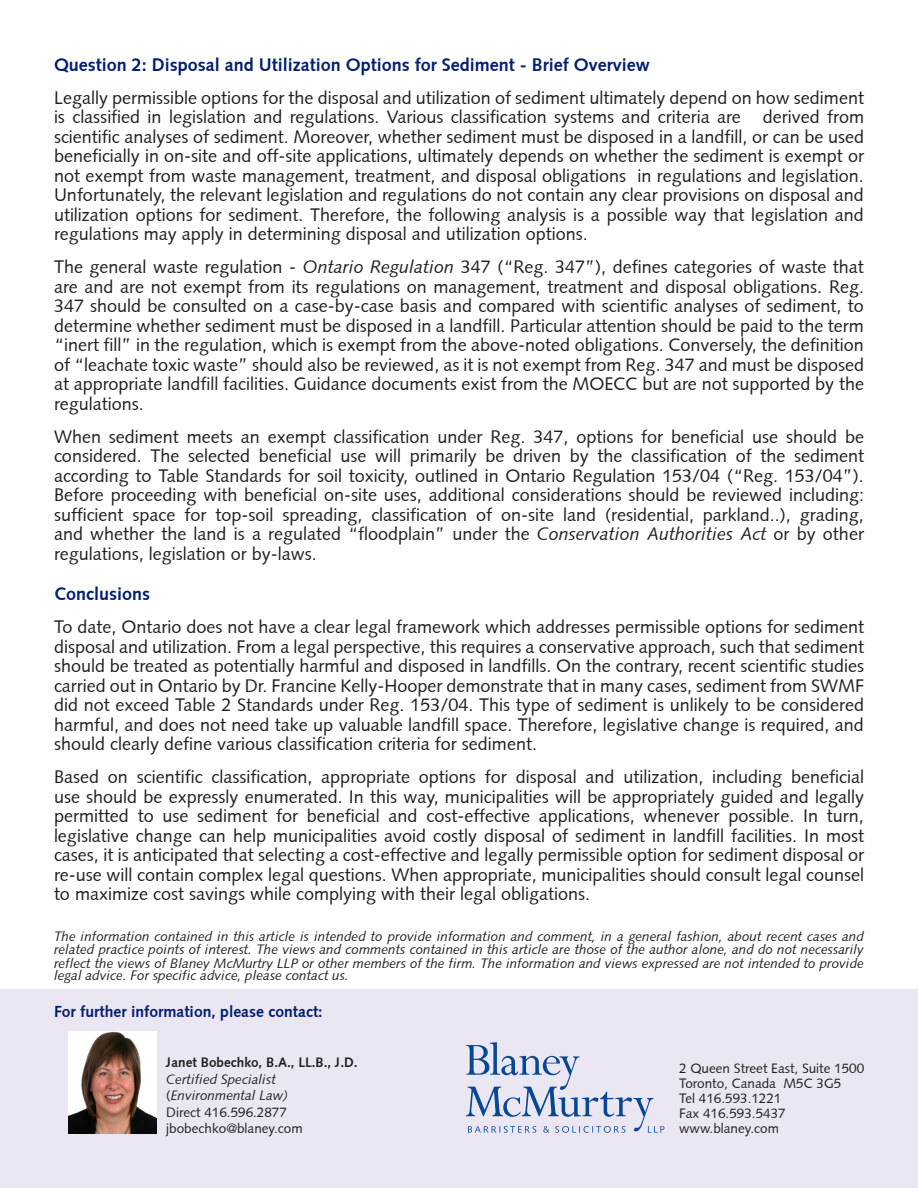
<style>
.page{position:relative;width:918px;height:1188px;background:#fff}
.page>*{position:absolute;margin:0;border:0;box-sizing:border-box;transform-origin:0 0}
.Paragraph{font:18px/19.5px "Syntax Roman";color:#231f20;text-align:justify}
.Heading_2{font:700 18px "Syntax Roman";color:#001e71}
.Contacts_Heading{font:700 15.75px "Syntax Roman";color:#001e71}
.Paragraph-2{font:italic 13.5px/13.5px "Syntax Roman";color:#231f20;text-align:justify}
.Contacts_Details{font:13.5px "Syntax Roman";color:#231f20}
.Contacts_Details-2{font:italic 13.5px "Syntax Roman";color:#231f20}
.Contacts_Name{font:700 13.5px "Syntax Roman";color:#231f20}
.s1{font-style:italic}
.s2{font-style:normal}
</style>
<div class="page">
<div style="left:0;top:989px;width:918px;height:199px;background:#ebe7f2"></div>
<svg style="left:466px;top:1042px;width:198px;height:91px"></svg>
<img style="left:69px;top:1031px;width:88px;height:102px">
<p class="Heading_2" style="left:54px;top:54px;width:597px">Question 2: Disposal and Utilization Options for Sediment - Brief Overview</p>
<p class="Paragraph" style="left:54px;top:88px;width:812px">Legally permissible options for the disposal and utilization of sediment ultimately depend on how sediment is classified in legislation and regulations. Various classification systems and criteria are derived from scientific analyses of sediment. Moreover, whether sediment must be disposed in a landfill, or can be used beneficially in on-site and off-site applications, ultimately depends on whether the sediment is exempt or not exempt from waste management, treatment, and disposal obligations in regulations and legislation.<br>Unfortunately, the relevant legislation and regulations do not contain any clear provisions on disposal and utilization options for sediment. Therefore, the following analysis is a possible way that legislation and regulations may apply in determining disposal and utilization options.</p>
<p class="Paragraph" style="left:54px;top:257px;width:812px">The general waste regulation - <span class="s1">Ontario Regulation</span> 347 (“Reg. 347”), defines categories of waste that are and are not exempt from its regulations on management, treatment and disposal obligations. Reg.<br>347 should be consulted on a case-by-case basis and compared with scientific analyses of sediment, to determine whether sediment must be disposed in a landfill. Particular attention should be paid to the term “inert fill” in the regulation, which is exempt from the above-noted obligations. Conversely, the definition of “leachate toxic waste” should also be reviewed, as it is not exempt from Reg. 347 and must be disposed at appropriate landfill facilities. Guidance documents exist from the MOECC but are not supported by the regulations.</p>
<p class="Paragraph" style="left:54px;top:427px;width:812px">When sediment meets an exempt classification under Reg. 347, options for beneficial use should be considered. The selected beneficial use will primarily be driven by the classification of the sediment according to Table Standards for soil toxicity, outlined in Ontario Regulation 153/04 (“Reg. 153/04”).<br>Before proceeding with beneficial on-site uses, additional considerations should be reviewed including: sufficient space for top-soil spreading, classification of on-site land (residential, parkland..), grading, and whether the land is a regulated “floodplain” under the <span class="s1">Conservation Authorities Act</span> or by other regulations, legislation or by-laws.</p>
<p class="Heading_2" style="left:54px;top:583px;width:97px">Conclusions</p>
<p class="Paragraph" style="left:54px;top:617px;width:812px">To date, Ontario does not have a clear legal framework which addresses permissible options for sediment disposal and utilization. From a legal perspective, this requires a conservative approach, such that sediment should be treated as potentially harmful and disposed in landfills. On the contrary, recent scientific studies carried out in Ontario by Dr. Francine Kelly-Hooper demonstrate that in many cases, sediment from SWMF did not exceed Table 2 Standards under Reg. 153/04. This type of sediment is unlikely to be considered harmful, and does not need take up valuable landfill space. Therefore, legislative change is required, and should clearly define various classification criteria for sediment.</p>
<p class="Paragraph" style="left:54px;top:767px;width:812px">Based on scientific classification, appropriate options for disposal and utilization, including beneficial use should be expressly enumerated. In this way, municipalities will be appropriately guided and legally permitted to use sediment for beneficial and cost-effective applications, whenever possible. In turn, legislative change can help municipalities avoid costly disposal of sediment in landfill facilities. In most cases, it is anticipated that selecting a cost-effective and legally permissible option for sediment disposal or re-use will contain complex legal questions. When appropriate, municipalities should consult legal counsel to maximize cost savings while complying with their legal obligations.</p>
<p class="Paragraph-2" style="left:54px;top:929px;width:812px">The information contained in this article is intended to provide information and comment, in a general fashion, about recent cases and related practice points of interest. The views and comments contained in this article are those of the author alone, and do not necessarily reflect the views of Blaney McMurtry LLP or other members of the firm. The information and views expressed are not intended to provide</p>
<p class="Paragraph-2" style="left:54px;top:968px;width:296px">legal advice. For specific advice, please contact us.</p>
<p class="Contacts_Heading" style="left:54px;top:1003px;width:270px">For further information, please contact:</p>
<p class="Contacts_Name" style="left:166px;top:1055px;width:193px">Janet Bobechko, B.A., LL.B., J.D.</p>
<p class="Contacts_Details-2" style="left:166px;top:1071px;width:111px">Certified Specialist</p>
<p class="Contacts_Details-2" style="left:166px;top:1088px;width:123px"><span class="s2">(</span>Environmental Law)</p>
<p class="Contacts_Details" style="left:166px;top:1104px;width:122px">Direct 416.596.2877</p>
<p class="Contacts_Details" style="left:166px;top:1121px;width:138px">jbobechko@blaney.com</p>
<p class="Contacts_Details" style="left:679px;top:1061px;width:187px">2 Queen Street East, Suite 1500</p>
<p class="Contacts_Details" style="left:679px;top:1076px;width:164px">Toronto, Canada M5C 3G5</p>
<p class="Contacts_Details" style="left:679px;top:1091px;width:104px">Tel 416.593.1221</p>
<p class="Contacts_Details" style="left:679px;top:1106px;width:108px">Fax 416.593.5437</p>
<p class="Contacts_Details" style="left:679px;top:1121px;width:101px">www.blaney.com</p>
</div>
